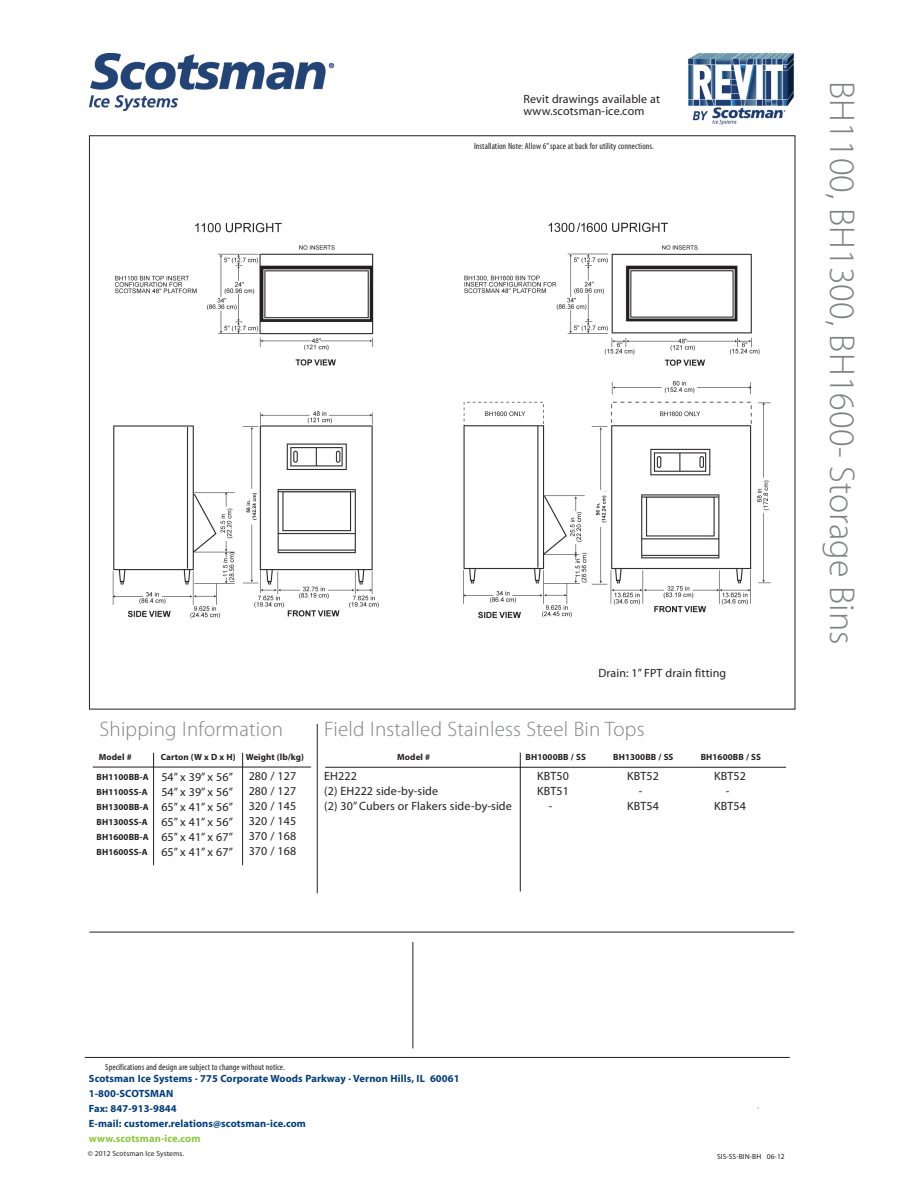
<style>
.page{position:relative;width:918px;height:1188px;background:#fff}
.page>*{position:absolute;margin:0;border:0;box-sizing:border-box;transform-origin:0 0}
.t1{font:300 36px "Myriad Pro";letter-spacing:.005em;color:#808384}
.t2{font:300 21px "Myriad Pro";letter-spacing:.01em;color:#808384}
.t3{font:12px/15px "Myriad Pro";letter-spacing:.01em;color:#231f20;text-align:center}
.t4{font:700 10.5px "Myriad Pro";letter-spacing:.01em;color:#013d7d}
.t5{font:700 10.5px "Myriad Pro";letter-spacing:.01em;color:#8bc63e}
.t6{font:700 9px "Myriad Pro";letter-spacing:.01em;color:#231f20}
.t7{font:condensed 9px "Myriad Pro";letter-spacing:.01em;color:#231f20}
.t8{font:7.5px "Myriad Pro";letter-spacing:.01em;color:#231f20}
.s1{font-weight:300}
</style>
<div class="page">
<hr style="left:85px;top:1057px;width:705px;height:1px;background:#231f20">
<hr style="left:412px;top:942px;width:1px;height:106px;background:#231f20">
<hr style="left:89px;top:932px;width:705px;height:1px;background:#231f20">
<hr style="left:317px;top:724px;width:1px;height:169px;background:#231f20">
<img style="left:89px;top:54px;width:245px;height:57px">
<img style="left:688px;top:53px;width:106px;height:72px">
<hr style="left:93px;top:767px;width:218px;height:1px;background:#201d1e">
<hr style="left:153px;top:753px;width:1px;height:112px;background:#201d1e">
<hr style="left:242px;top:753px;width:1px;height:112px;background:#201d1e">
<hr style="left:520px;top:753px;width:1px;height:138px;background:#201d1e">
<hr style="left:325px;top:767px;width:461px;height:1px;background:#201d1e">
<img style="left:112px;top:222px;width:659px;height:397px">
<p class="t3" style="left:524px;top:91px;width:138px">Revit drawings available at</p>
<p class="t3" style="left:524px;top:103px;width:122px">www.scotsman-ice.com</p>
<p class="t7" style="left:474px;top:140px;width:181px">Installation Note: Allow 6” space at back for utility connections.</p>
<p class="t2" style="left:100px;top:718px;width:185px">Shipping Information</p>
<p class="t6" style="left:97px;top:771px;width:54px">BH1100BB-A</p>
<p class="t6" style="left:97px;top:786px;width:53px">BH1100SS-A</p>
<p class="t6" style="left:97px;top:801px;width:54px">BH1300BB-A</p>
<p class="t6" style="left:97px;top:816px;width:53px">BH1300SS-A</p>
<p class="t6" style="left:97px;top:831px;width:54px">BH1600BB-A</p>
<p class="t6" style="left:97px;top:846px;width:53px">BH1600SS-A</p>
<p class="t6" style="left:99px;top:751px;width:34px">Model #</p>
<p class="t6" style="left:161px;top:751px;width:145px">Carton (W x D x H) Weight (lb/kg)</p>
<p class="t3" style="left:161px;top:769px;width:73px;text-align:justify">54” x 39” x 56” 54” x 39” x 56” 65” x 41” x 56” 65” x 41” x 56” 65” x 41” x 67” 65” x 41” x 67”</p>
<p class="t3" style="left:249px;top:768px;width:49px;text-align:justify">280 / 127<br>280 / 127<br>320 / 145<br>320 / 145<br>370 / 168<br>370 / 168</p>
<p class="t3" style="left:598px;top:666px;width:129px">Drain: 1” FPT drain fitting</p>
<p class="t2" style="left:324px;top:717px;width:322px">Field Installed Stainless Steel Bin Tops</p>
<p class="t6" style="left:397px;top:751px;width:34px">Model #</p>
<p class="t6" style="left:526px;top:751px;width:62px">BH1000BB / SS</p>
<p class="t6" style="left:613px;top:751px;width:62px">BH1300BB / SS</p>
<p class="t6" style="left:701px;top:751px;width:62px">BH1600BB / SS</p>
<p class="t3" style="left:324px;top:768px;width:116px;text-align:left">EH222<br>(2) EH222 side-by-side</p>
<p class="t3" style="left:324px;top:798px;width:189px">(2) 30” Cubers or Flakers side-by-side</p>
<p class="t3" style="left:537px;top:768px;width:33px">KBT50<br>KBT51 -</p>
<p class="t3" style="left:627px;top:768px;width:33px">KBT52 -<br>KBT54</p>
<p class="t3" style="left:714px;top:768px;width:33px">KBT52</p>
<p class="t3" style="left:714px;top:783px;width:33px">-<br>KBT54</p>
<p class="t1" style="left:862px;top:81px;width:565px;rotate:90deg">BH1100, BH1300, BH1600- Storage Bins</p>
<p class="t7" style="left:105px;top:1062px;width:181px">Specifications and design are subject to change without notice.</p>
<p class="t4" style="left:89px;top:1071px;width:372px">Scotsman Ice Systems <span class="s1">•</span> 775 Corporate Woods Parkway <span class="s1">•</span> Vernon Hills, IL 60061</p>
<p class="t4" style="left:89px;top:1086px;width:86px">1-800-SCOTSMAN</p>
<p class="t4" style="left:89px;top:1101px;width:89px">Fax: 847-913-9844</p>
<p class="t4" style="left:89px;top:1116px;width:219px">E-mail: customer.relations@scotsman-ice.com</p>
<p class="t5" style="left:89px;top:1131px;width:113px">www.scotsman-ice.com</p>
<p class="t8" style="left:88px;top:1149px;width:97px">© 2012 Scotsman Ice Systems.</p>
<p class="t8" style="left:717px;top:1152px;width:69px">SIS-SS-BIN-BH 06-12</p>
</div>
